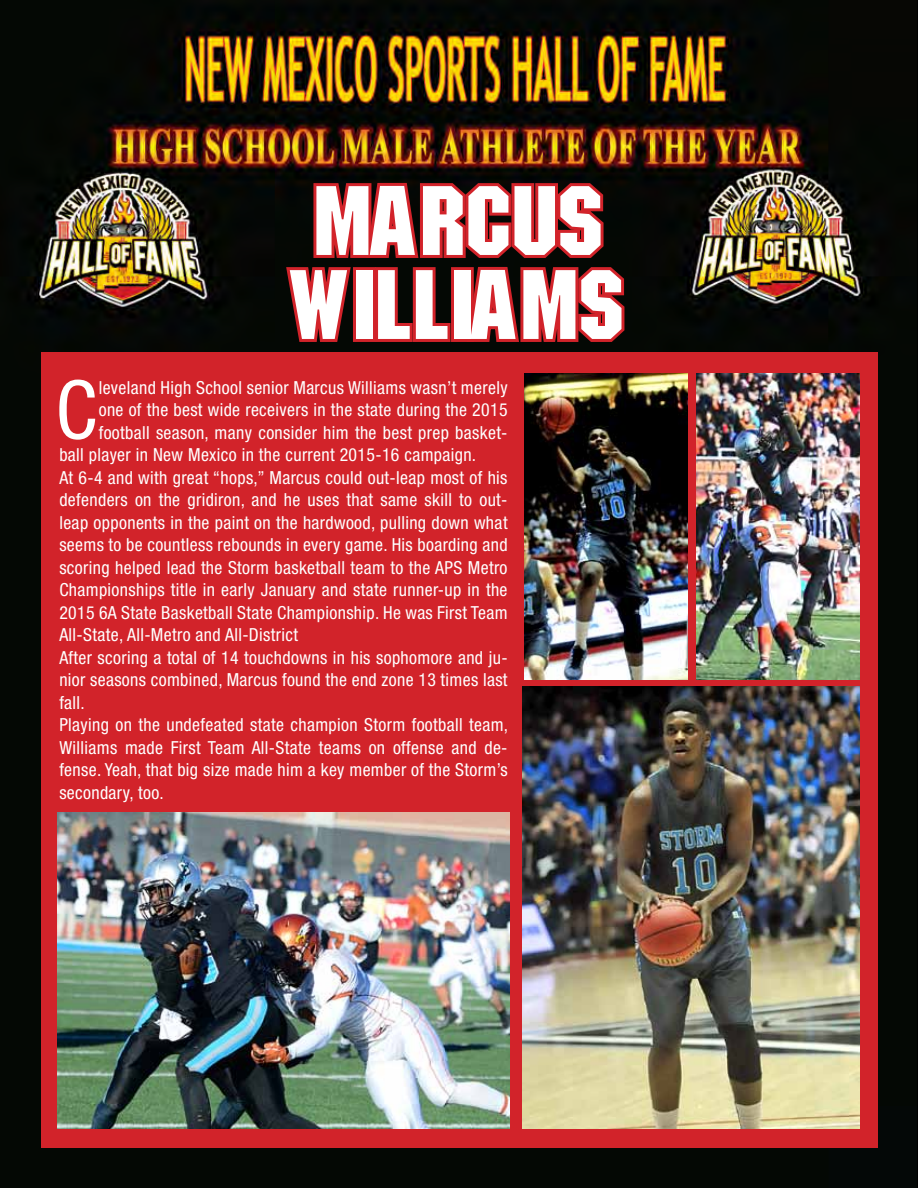
<style>
.page{position:relative;width:918px;height:1188px;background:#fff}
.page>*{position:absolute;margin:0;border:0;box-sizing:border-box;transform-origin:0 0}
.t1{font:96px/84px "Motor Plain";color:#fff;scale:1.05 1}
.t2{font:condensed 81px "Helvetica Neue LT Std";color:#fff}
.t3{font:condensed 18px "Helvetica Neue LT Std";letter-spacing:.02em;color:#fff}
</style>
<div class="page">
<img style="left:0;top:0;width:916px;height:1188px">
<svg style="left:283px;top:180px;width:344px;height:169px;background:#5a1313"></svg>
<div style="left:41px;top:352px;width:837px;height:796px;background:#d2232a"></div>
<img style="left:58px;top:812px;width:451px;height:316px">
<img style="left:523px;top:687px;width:337px;height:441px">
<img style="left:524px;top:374px;width:163px;height:305px">
<img style="left:697px;top:374px;width:163px;height:305px">
<h1 class="t1" style="left:291px;top:182px;width:318px">MARCUS<br>WILLIAMS</h1>
<h2 class="t2" style="left:55px;top:363px;width:43px">C</h2>
<p class="t3" style="left:99px;top:377px;width:410px">leveland High School senior Marcus Williams wasn’t merely</p>
<p class="t3" style="left:99px;top:399px;width:410px">one of the best wide receivers in the state during the 2015</p>
<p class="t3" style="left:99px;top:422px;width:410px">football season, many consider him the best prep basket-</p>
<p class="t3" style="left:59px;top:444px;width:418px">ball player in New Mexico in the current 2015-16 campaign.</p>
<p class="t3" style="left:59px;top:467px;width:450px">At 6-4 and with great “hops,” Marcus could out-leap most of his</p>
<p class="t3" style="left:59px;top:489px;width:450px">defenders on the gridiron, and he uses that same skill to out-</p>
<p class="t3" style="left:59px;top:512px;width:450px">leap opponents in the paint on the hardwood, pulling down what</p>
<p class="t3" style="left:59px;top:534px;width:450px">seems to be countless rebounds in every game. His boarding and</p>
<p class="t3" style="left:59px;top:557px;width:450px">scoring helped lead the Storm basketball team to the APS Metro</p>
<p class="t3" style="left:59px;top:579px;width:450px">Championships title in early January and state runner-up in the</p>
<p class="t3" style="left:59px;top:602px;width:450px">2015 6A State Basketball State Championship. He was First Team</p>
<p class="t3" style="left:59px;top:624px;width:240px">All-State, All-Metro and All-District</p>
<p class="t3" style="left:59px;top:647px;width:450px">After scoring a total of 14 touchdowns in his sophomore and ju-</p>
<p class="t3" style="left:59px;top:669px;width:450px">nior seasons combined, Marcus found the end zone 13 times last</p>
<p class="t3" style="left:59px;top:692px;width:27px">fall.</p>
<p class="t3" style="left:59px;top:714px;width:450px">Playing on the undefeated state champion Storm football team,</p>
<p class="t3" style="left:59px;top:737px;width:450px">Williams made First Team All-State teams on offense and de-</p>
<p class="t3" style="left:59px;top:759px;width:450px">fense. Yeah, that big size made him a key member of the Storm’s</p>
<p class="t3" style="left:59px;top:782px;width:106px">secondary, too.</p>
</div>
